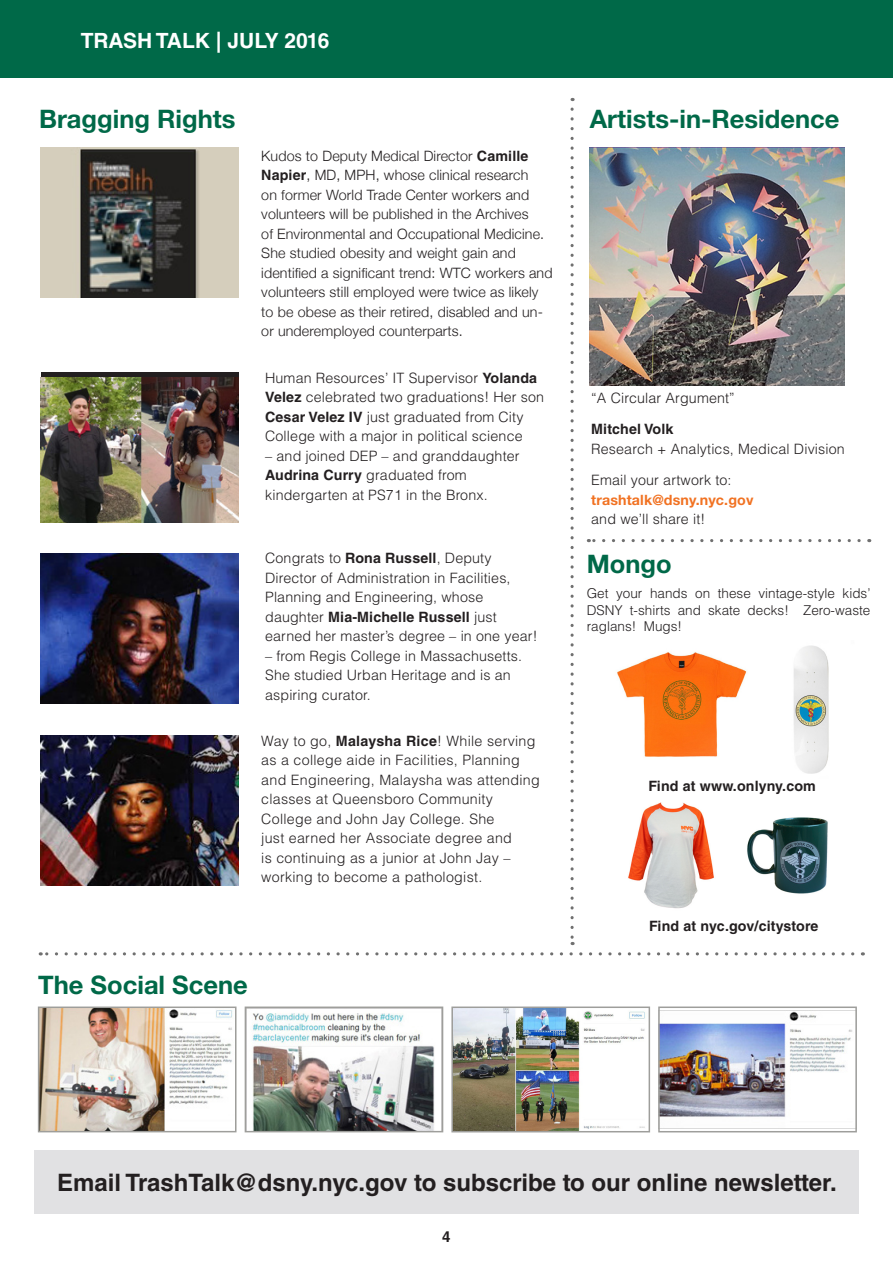
<style>
.page{position:relative;width:893px;height:1263px;background:#fff}
.page>*{position:absolute;margin:0;border:0;box-sizing:border-box;transform-origin:0 0}
.titles{font:700 25.5px "Helvetica Neue";color:#006948}
.t1{font:700 24px "Helvetica LT Std";color:#231f20}
.t2{font:700 21px "Helvetica LT Std";color:#fff}
.t3{font:700 15px "Helvetica LT Std";color:#231f20}
.t4{font:300 14.25px/19.5px "Helvetica LT Std";letter-spacing:.01em;color:#231f20}
.t5{font:300 14.25px/19.5px "Helvetica Neue";letter-spacing:.01em;color:#231f20}
.t6{font:700 14.25px "Helvetica LT Std";letter-spacing:.01em;color:#231f20}
.t7{font:700 14.25px "Helvetica Neue";letter-spacing:.01em;color:#f17222}
.t8{font:300 13.5px/16.2px "Helvetica LT Std";color:#231f20;text-align:justify}
.s1{font-family:"Helvetica LT Std";font-weight:700}
.s2{font-weight:700}
</style>
<div class="page">
<div style="left:0;top:0;width:893px;height:78px;background:#006948"></div>
<img style="left:41px;top:147px;width:197px;height:150px">
<div style="left:41px;top:372px;width:197px;height:150px;background:linear-gradient(to right,#231f20,#231f20)"></div>
<img style="left:41px;top:378px;width:197px;height:144px">
<img style="left:41px;top:553px;width:197px;height:150px">
<img style="left:41px;top:735px;width:197px;height:150px">
<div style="left:34px;top:1150px;width:825px;height:64px;background:#e1e1e3"></div>
<svg style="left:40px;top:952px;width:813px;height:3px"></svg>
<img style="left:41px;top:1009px;width:192px;height:120px">
<div style="left:38px;top:1006px;width:198px;height:126px;border:2px solid #9e9e9b"></div>
<img style="left:252px;top:1013px;width:183px;height:116px">
<div style="left:245px;top:1006px;width:198px;height:126px;border:2px solid #9e9e9b"></div>
<img style="left:454px;top:1009px;width:191px;height:120px">
<div style="left:451px;top:1006px;width:199px;height:126px;border:2px solid #9e9e9b"></div>
<img style="left:661px;top:1010px;width:193px;height:119px">
<div style="left:658px;top:1006px;width:199px;height:126px;border:2px solid #9e9e9b"></div>
<svg style="left:570px;top:109px;width:4px;height:836px"></svg>
<img style="left:590px;top:147px;width:254px;height:239px">
<img style="left:617px;top:652px;width:130px;height:105px">
<img style="left:628px;top:802px;width:86px;height:107px">
<img style="left:793px;top:645px;width:36px;height:129px">
<img style="left:747px;top:817px;width:81px;height:77px">
<svg style="left:588px;top:539px;width:271px;height:3px"></svg>
<h3 class="t2" style="left:81px;top:28px;width:250px">TRASH TALK | JULY 2016</h3>
<p class="titles" style="left:39px;top:98px;width:198px">Bragging Rights</p>
<p class="t5" style="left:261px;top:145px;width:293px">Kudos to Deputy Medical Director <span class="s1">Camille Napier</span>, MD, MPH, whose clinical research<br>on former World Trade Center workers and volunteers will be published in the Archives<br>of Environmental and Occupational Medicine.<br>She studied obesity and weight gain and identified a significant trend: WTC workers and volunteers still employed were twice as likely to be obese as their retired, disabled and un&shy;or underemployed counterparts.</p>
<p class="t4" style="left:265px;top:368px;width:281px">Human Resources’ IT Supervisor <span class="s2">Yolanda Velez</span> celebrated two graduations! Her son <span class="s2">Cesar Velez IV</span> just graduated from City College with a major in political science</p>
<p class="t4" style="left:265px;top:446px;width:256px">– and joined DEP – and granddaughter<br><span class="s2">Audrina Curry</span> graduated from kindergarten at PS71 in the Bronx.</p>
<p class="t4" style="left:265px;top:548px;width:274px">Congrats to <span class="s2">Rona Russell</span>, Deputy Director of Administration in Facilities, Planning and Engineering, whose daughter <span class="s2">Mia-Michelle Russell</span> just earned her master’s degree – in one year!</p>
<p class="t4" style="left:265px;top:646px;width:258px">– from Regis College in Massachusetts.<br>She studied Urban Heritage and is an aspiring curator.</p>
<p class="t4" style="left:261px;top:731px;width:280px">Way to go, <span class="s2">Malaysha Rice</span>! While serving as a college aide in Facilities, Planning and Engineering, Malaysha was attending classes at Queensboro Community College and John Jay College. She<br>just earned her Associate degree and<br>is continuing as a junior at John Jay – working to become a pathologist.</p>
<p class="titles" style="left:38px;top:965px;width:211px">The Social Scene</p>
<p class="titles" style="left:590px;top:98px;width:251px">Artists-in-Residence</p>
<p class="t4" style="left:591px;top:388px;width:145px">“A Circular Argument”</p>
<p class="t6" style="left:591px;top:421px;width:84px">Mitchel Volk</p>
<p class="t4" style="left:591px;top:439px;width:255px">Research + Analytics, Medical Division</p>
<p class="t4" style="left:591px;top:470px;width:142px">Email your artwork to:</p>
<p class="t7" style="left:591px;top:489px;width:164px">trashtalk@dsny.nyc.gov</p>
<p class="t4" style="left:591px;top:509px;width:115px">and we’ll share it!</p>
<p class="titles" style="left:587px;top:544px;width:86px">Mongo</p>
<p class="t8" style="left:587px;top:585px;width:285px">Get your hands on these vintage-style kids’ DSNY t-shirts and skate decks! Zero-waste raglans! Mugs!</p>
<p class="t6" style="left:648px;top:777px;width:169px">Find at www.onlyny.com</p>
<p class="t6" style="left:649px;top:917px;width:171px">Find at nyc.gov/citystore</p>
<p class="t1" style="left:57px;top:1167px;width:781px">Email TrashTalk@dsny.nyc.gov to subscribe to our online newsletter.</p>
<p class="t3" style="left:442px;top:1227px;width:10px">4</p>
</div>
